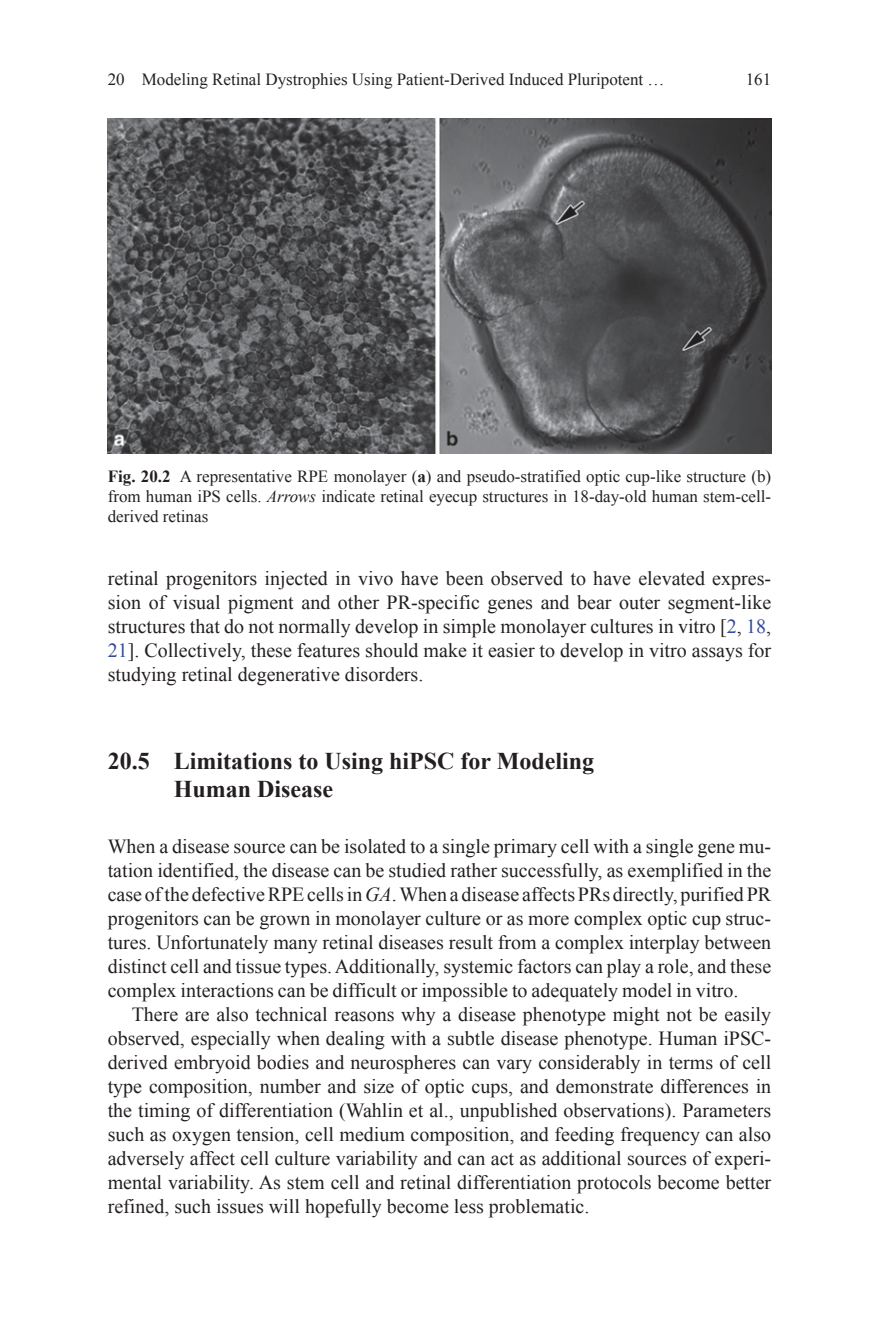
<style>
.page{position:relative;width:879px;height:1333px;background:#fff}
.page>*{position:absolute;margin:0;border:0;box-sizing:border-box;transform-origin:0 0}
.t1{font:700 24px/28px "Times New Roman";color:#231f20}
.t2{font:20px/24px "Times New Roman";color:#231f20;text-align:justify}
.t3{font:17px/20px "Times New Roman";color:#231f20;text-align:justify}
.s1{font-weight:700}
.s2{font-style:italic}
.s3{color:#324a97}
</style>
<div class="page">
<img style="left:108px;top:118px;width:663px;height:335px">
<p class="t3" style="left:108px;top:69px;width:558px">20 Modeling Retinal Dystrophies Using Patient-Derived Induced Pluripotent …</p>
<p class="t3" style="left:746px;top:69px;width:27px">161</p>
<p class="t3" style="left:108px;top:466px;width:665px"><span class="s1">Fig. 20.2</span> A representative RPE monolayer (<span class="s1">a</span>) and pseudo-stratified optic cup-like structure (b) from human iPS cells. <span class="s2">Arrows</span> indicate retinal eyecup structures in 18-day-old human stem-cell&shy;derived retinas</p>
<p class="t2" style="left:108px;top:566px;width:665px">retinal progenitors injected in vivo have been observed to have elevated expres&shy;sion of visual pigment and other PR-specific genes and bear outer segment-like structures that do not normally develop in simple monolayer cultures in vitro [<span class="s3">2</span>, <span class="s3">18</span>, <span class="s3">21</span>]. Collectively, these features should make it easier to develop in vitro assays for studying retinal degenerative disorders.</p>
<p class="t1" style="left:174px;top:746px;width:422px;text-indent:-66px">20.5 Limitations to Using hiPSC for Modeling<br>Human Disease</p>
<p class="t2" style="left:108px;top:834px;width:665px">When a disease source can be isolated to a single primary cell with a single gene mu&shy;tation identified, the disease can be studied rather successfully, as exemplified in the case of the defective RPE cells in <span class="s2">GA</span>. When a disease affects PRs directly, purified PR progenitors can be grown in monolayer culture or as more complex optic cup struc&shy;tures. Unfortunately many retinal diseases result from a complex interplay between distinct cell and tissue types. Additionally, systemic factors can play a role, and these complex interactions can be difficult or impossible to adequately model in vitro.</p>
<p class="t2" style="left:108px;top:1002px;width:665px;text-indent:24px">There are also technical reasons why a disease phenotype might not be easily observed, especially when dealing with a subtle disease phenotype. Human iPSC&shy;derived embryoid bodies and neurospheres can vary considerably in terms of cell type composition, number and size of optic cups, and demonstrate differences in the timing of differentiation (Wahlin et al., unpublished observations). Parameters such as oxygen tension, cell medium composition, and feeding frequency can also adversely affect cell culture variability and can act as additional sources of experi&shy;mental variability. As stem cell and retinal differentiation protocols become better refined, such issues will hopefully become less problematic.</p>
</div>
